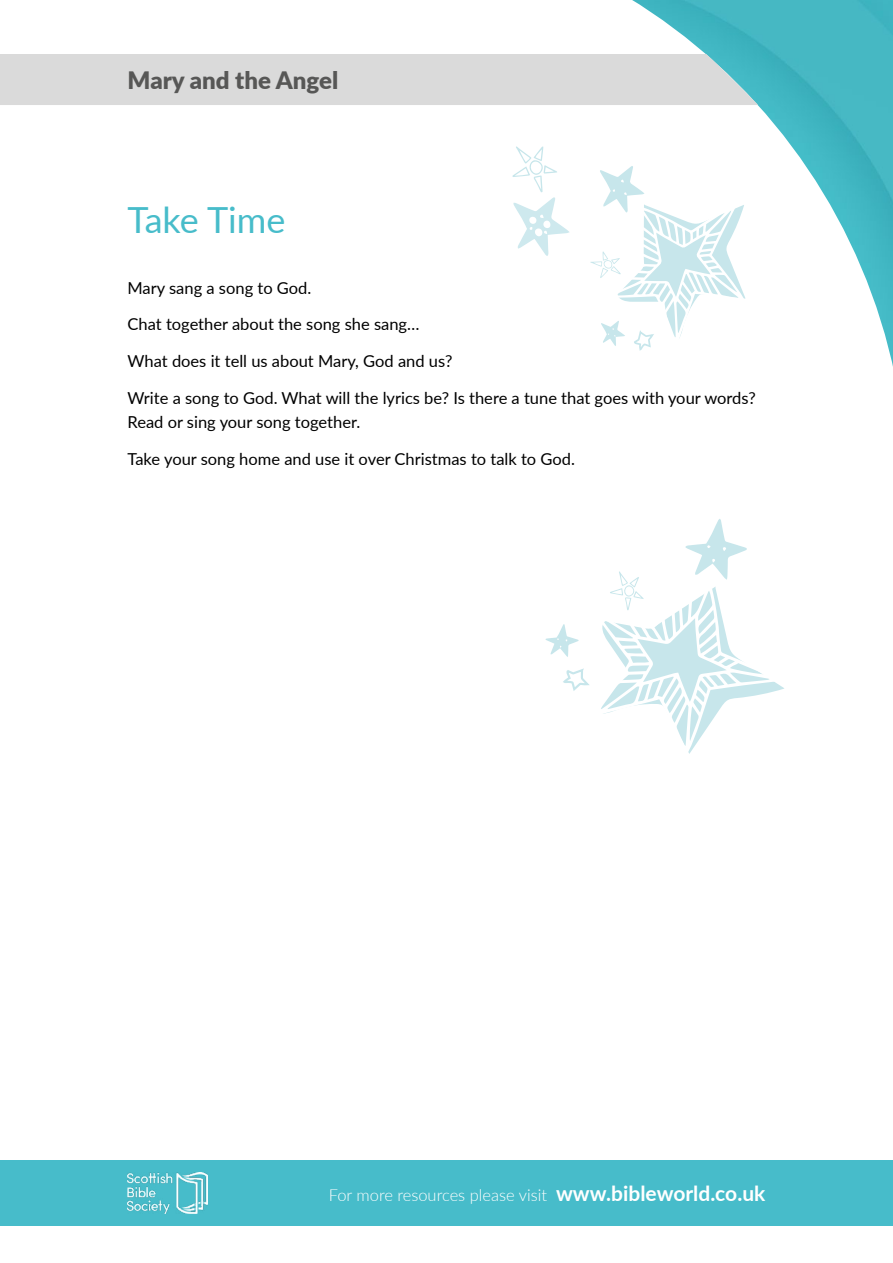
<style>
.page{position:relative;width:893px;height:1263px;background:#fff}
.page>*{position:absolute;margin:0;border:0;box-sizing:border-box;transform-origin:0 0}
.t1{font:36px "Lato";color:#47bcca}
.t2{font:900 24px "Lato";color:#575756}
.t3{font:16.5px/24px "Lato";color:#000}
.t4{font:300 16.5px "Lato";color:#fff}
.s1{font-weight:700;font-size:21px}
</style>
<div class="page">
<svg style="left:632px;top:0;width:261px;height:367px;fill:#46b9c4"></svg>
<div style="left:0;top:54px;width:759px;height:51px;background:#dadada"></div>
<div style="left:0;top:1160px;width:893px;height:66px;background:#47bcca"></div>
<img style="left:128px;top:1173px;width:80px;height:40px">
<svg style="left:512px;top:145px;width:279px;height:222px"></svg>
<svg style="left:545px;top:519px;width:239px;height:235px"></svg>
<h2 class="t2" style="left:128px;top:62px;width:212px">Mary and the Angel</h2>
<h1 class="t1" style="left:128px;top:194px;width:159px">Take Time</h1>
<p class="t3" style="left:128px;top:275px;width:185px">Mary sang a song to God.</p>
<p class="t3" style="left:128px;top:312px;width:293px">Chat together about the song she sang…</p>
<p class="t3" style="left:128px;top:348px;width:326px">What does it tell us about Mary, God and us?</p>
<p class="t3" style="left:128px;top:385px;width:630px">Write a song to God. What will the lyrics be? Is there a tune that goes with your words?<br>Read or sing your song together.</p>
<p class="t3" style="left:128px;top:446px;width:449px">Take your song home and use it over Christmas to talk to God.</p>
<p class="t4" style="left:329px;top:1184px;width:438px">For more resources please visit <span class="s1">www.bibleworld.co.uk</span></p>
</div>
